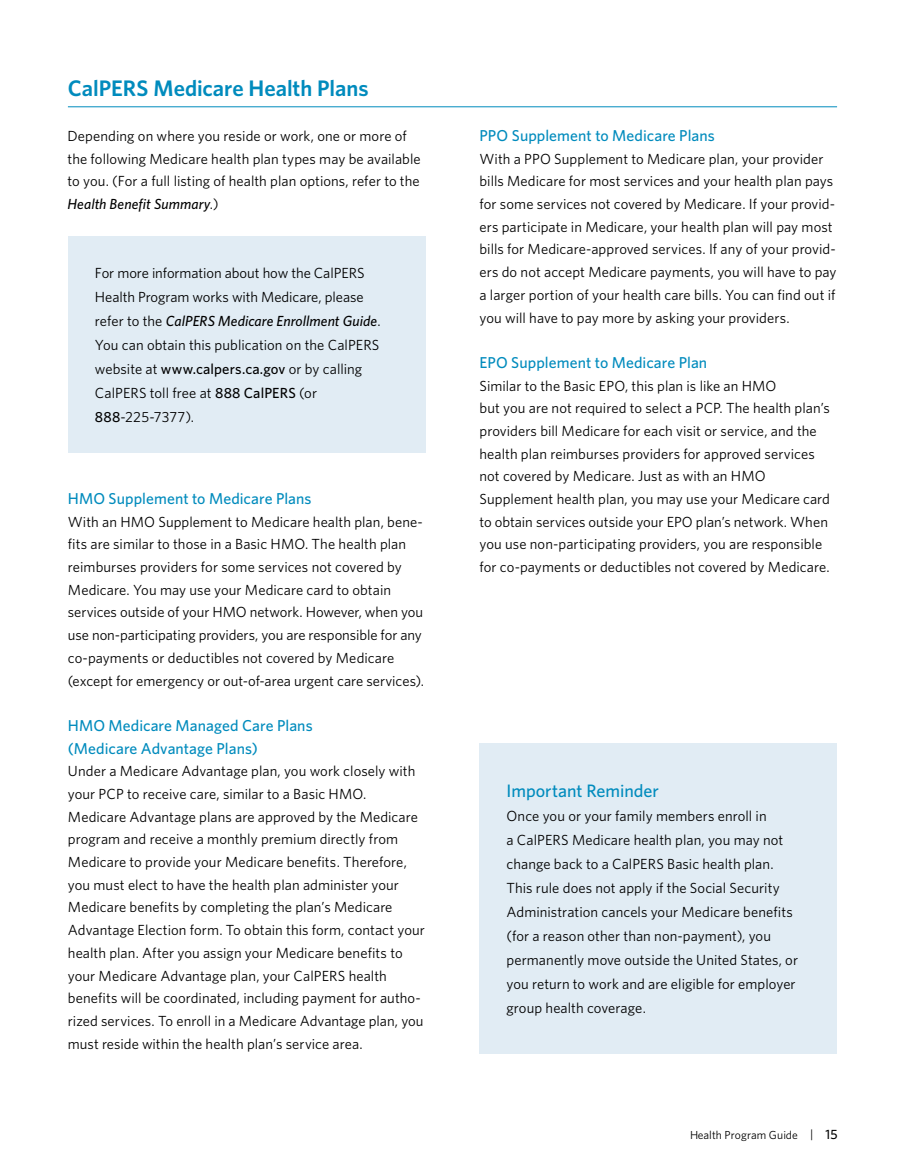
<style>
.page{position:relative;width:905px;height:1175px;background:#fff}
.page>*{position:absolute;margin:0;border:0;box-sizing:border-box;transform-origin:0 0}
.t1{font:600 22.5px "Whitney";color:#008bbd}
.t2{font:500 18px "Whitney";color:#008bbd}
.t3{font:500 15.75px/22.6px "Whitney";letter-spacing:.005em;color:#008bbd}
.t4{font:14.7px/22.6px "Whitney";letter-spacing:.005em;color:#000}
.t5{font:11.7px "Whitney";letter-spacing:.005em;color:#000}
.s1{font-weight:500;font-style:italic}
.s2{font-weight:500}
.s3{font-size:12px}
.s4{font-weight:500;font-size:13.5px}
</style>
<div class="page">
<div style="left:68px;top:236px;width:357px;height:216px;background:#e1ecf4"></div>
<div style="left:479px;top:742px;width:358px;height:311px;background:#e1ecf4"></div>
<hr style="left:68px;top:106px;width:769px;height:1px;background:#008bbd">
<h3 class="t1" style="left:68px;top:73px;width:302px">CalPERS Medicare Health Plans</h3>
<p class="t4" style="left:67px;top:124px;width:355px">Depending on where you reside or work, one or more of the following Medicare health plan types may be available to you. (For a full listing of health plan options, refer to the <span class="s1">Health Benefit Summary</span>.)</p>
<p class="t4" style="left:95px;top:261px;width:287px;line-height:24px">For more information about how the CalPERS Health Program works with Medicare, please refer to the <span class="s1">CalPERS Medicare Enrollment Guide</span>.<br>You can obtain this publication on the CalPERS website at <span class="s2">www.calpers.ca.gov</span> or by calling CalPERS toll free at <span class="s2">888 CalPERS</span> (or <span class="s2">888</span>-225-7377).</p>
<p class="t3" style="left:68px;top:487px;width:245px">HMO Supplement to Medicare Plans</p>
<p class="t4" style="left:68px;top:510px;width:358px">With an HMO Supplement to Medicare health plan, bene&shy;fits are similar to those in a Basic HMO. The health plan reimburses providers for some services not covered by Medicare. You may use your Medicare card to obtain services outside of your HMO network. However, when you use non-participating providers, you are responsible for any co-payments or deductibles not covered by Medicare (except for emergency or out-of-area urgent care services).</p>
<p class="t3" style="left:68px;top:714px;width:246px">HMO Medicare Managed Care Plans (Medicare Advantage Plans)</p>
<p class="t4" style="left:68px;top:759px;width:358px">Under a Medicare Advantage plan, you work closely with your PCP to receive care, similar to a Basic HMO.<br>Medicare Advantage plans are approved by the Medicare program and receive a monthly premium directly from Medicare to provide your Medicare benefits. Therefore, you must elect to have the health plan administer your Medicare benefits by completing the plan’s Medicare Advantage Election form. To obtain this form, contact your health plan. After you assign your Medicare benefits to your Medicare Advantage plan, your CalPERS health benefits will be coordinated, including payment for autho&shy;rized services. To enroll in a Medicare Advantage plan, you must reside within the health plan’s service area.</p>
<p class="t3" style="left:479px;top:124px;width:237px">PPO Supplement to Medicare Plans</p>
<p class="t4" style="left:479px;top:147px;width:358px">With a PPO Supplement to Medicare plan, your provider bills Medicare for most services and your health plan pays for some services not covered by Medicare. If your provid&shy;ers participate in Medicare, your health plan will pay most bills for Medicare-approved services. If any of your provid&shy;ers do not accept Medicare payments, you will have to pay a larger portion of your health care bills. You can find out if you will have to pay more by asking your providers.</p>
<p class="t3" style="left:479px;top:351px;width:229px">EPO Supplement to Medicare Plan</p>
<p class="t4" style="left:479px;top:374px;width:352px">Similar to the Basic EPO, this plan is like an HMO<br>but you are not required to select a PCP. The health plan’s providers bill Medicare for each visit or service, and the health plan reimburses providers for approved services not covered by Medicare. Just as with an HMO Supplement health plan, you may use your Medicare card to obtain services outside your EPO plan’s network. When you use non-participating providers, you are responsible for co-payments or deductibles not covered by Medicare.</p>
<h4 class="t2" style="left:506px;top:779px;width:154px">Important Reminder</h4>
<p class="t4" style="left:506px;top:803px;width:293px;line-height:24px">Once you or your family members enroll in<br>a CalPERS Medicare health plan, you may not change back to a CalPERS Basic health plan.<br>This rule does not apply if the Social Security Administration cancels your Medicare benefits (for a reason other than non-payment), you permanently move outside the United States, or you return to work and are eligible for employer group health coverage.</p>
<p class="t5" style="left:690px;top:1126px;width:149px">Health Program Guide <span class="s3">|</span> <span class="s4">15</span></p>
</div>
